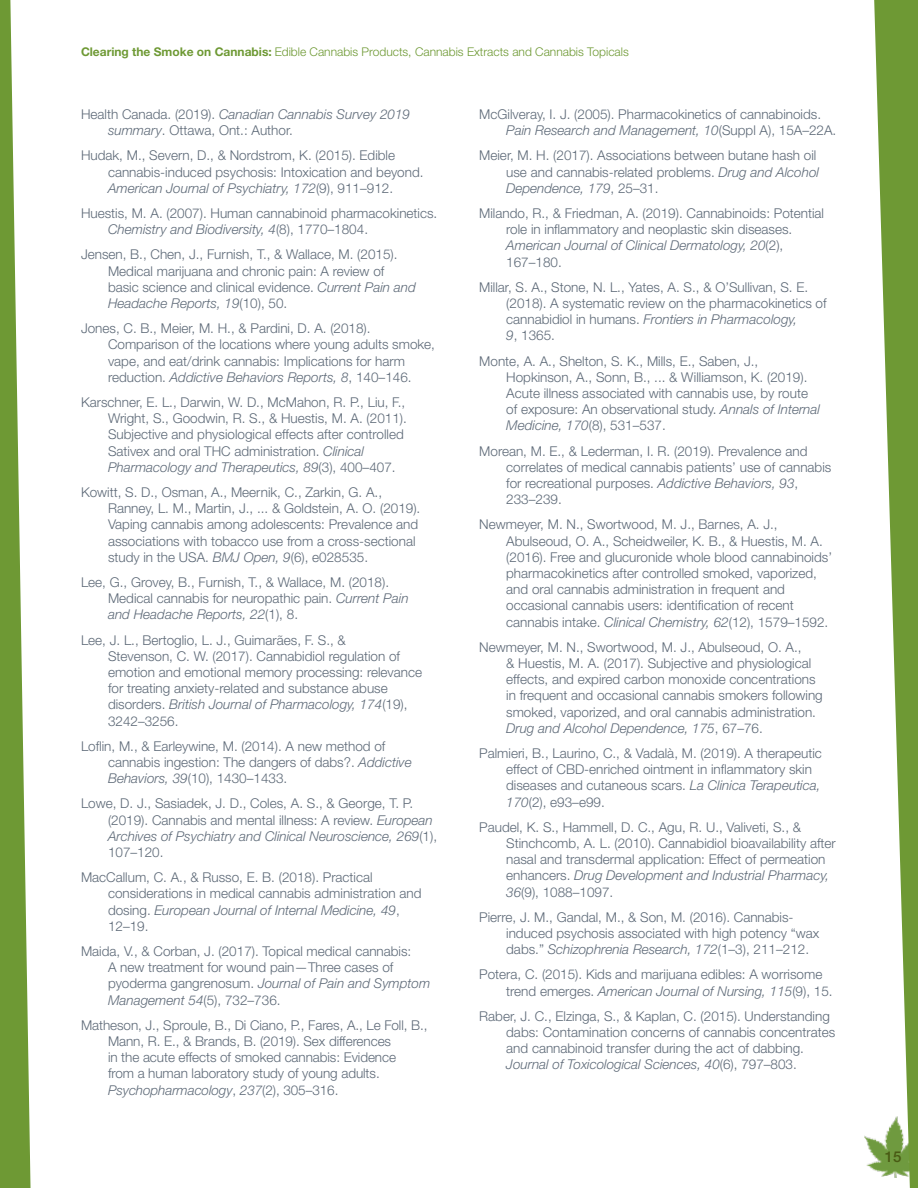
<style>
.page{position:relative;width:918px;height:1188px;background:#fff}
.page>*{position:absolute;margin:0;border:0;box-sizing:border-box;transform-origin:0 0}
.t1{font:500 15px "Helvetica Neue LT Std";color:#495b14}
.CCSA_References{font:300 13.5px/16.2px "Helvetica Neue LT Std";color:#5d6977}
.t2{font:300 12px "Helvetica Neue LT Std";color:#6e9934}
.s1{font-weight:700}
.s2{font-style:italic}
</style>
<div class="page">
<img style="left:864px;top:1135px;width:8px;height:34px">
<svg style="left:872px;top:0;width:46px;height:1188px;fill:#6e9934"></svg>
<svg style="left:0;top:0;width:31px;height:1188px"></svg>
<p class="t2" style="left:81px;top:44px;width:549px"><span class="s1">Clearing the Smoke on Cannabis:</span> Edible Cannabis Products, Cannabis Extracts and Cannabis Topicals</p>
<p class="CCSA_References" style="left:108px;top:106px;width:304px;text-indent:-27px">Health Canada. (2019). <span class="s2">Canadian Cannabis Survey 2019 summary</span>. Ottawa, Ont.: Author.</p>
<p class="CCSA_References" style="left:108px;top:147px;width:317px;text-indent:-27px">Hudak, M., Severn, D., &amp; Nordstrom, K. (2015). Edible cannabis-induced psychosis: Intoxication and beyond.<br><span class="s2">American Journal of Psychiatry, 172</span>(9), 911–912.</p>
<p class="CCSA_References" style="left:108px;top:205px;width:331px;text-indent:-27px">Huestis, M. A. (2007). Human cannabinoid pharmacokinetics.<br><span class="s2">Chemistry and Biodiversity, 4</span>(8), 1770–1804.</p>
<p class="CCSA_References" style="left:108px;top:246px;width:309px;text-indent:-27px">Jensen, B., Chen, J., Furnish, T., &amp; Wallace, M. (2015).<br>Medical marijuana and chronic pain: A review of basic science and clinical evidence. <span class="s2">Current Pain and Headache Reports, 19</span>(10), 50.</p>
<p class="CCSA_References" style="left:108px;top:320px;width:329px;text-indent:-27px">Jones, C. B., Meier, M. H., &amp; Pardini, D. A. (2018).<br>Comparison of the locations where young adults smoke, vape, and eat/drink cannabis: Implications for harm reduction. <span class="s2">Addictive Behaviors Reports, 8</span>, 140–146.</p>
<p class="CCSA_References" style="left:108px;top:394px;width:300px;text-indent:-27px">Karschner, E. L., Darwin, W. D., McMahon, R. P., Liu, F., Wright, S., Goodwin, R. S., &amp; Huestis, M. A. (2011).<br>Subjective and physiological effects after controlled Sativex and oral THC administration. <span class="s2">Clinical Pharmacology and Therapeutics, 89</span>(3), 400–407.</p>
<p class="CCSA_References" style="left:108px;top:484px;width:314px;text-indent:-27px">Kowitt, S. D., Osman, A., Meernik, C., Zarkin, G. A., Ranney, L. M., Martin, J., ... &amp; Goldstein, A. O. (2019).<br>Vaping cannabis among adolescents: Prevalence and associations with tobacco use from a cross-sectional study in the USA. <span class="s2">BMJ Open, 9</span>(6), e028535.</p>
<p class="CCSA_References" style="left:108px;top:574px;width:302px;text-indent:-27px">Lee, G., Grovey, B., Furnish, T., &amp; Wallace, M. (2018).<br>Medical cannabis for neuropathic pain. <span class="s2">Current Pain and Headache Reports, 22</span>(1), 8.</p>
<p class="CCSA_References" style="left:108px;top:631px;width:316px;text-indent:-27px">Lee, J. L., Bertoglio, L. J., Guimarães, F. S., &amp;<br>Stevenson, C. W. (2017). Cannabidiol regulation of emotion and emotional memory processing: relevance for treating anxiety‐related and substance abuse disorders. <span class="s2">British Journal of Pharmacology, 174</span>(19), 3242–3256.</p>
<p class="CCSA_References" style="left:108px;top:738px;width:305px;text-indent:-27px">Loflin, M., &amp; Earleywine, M. (2014). A new method of cannabis ingestion: The dangers of dabs?. <span class="s2">Addictive<br>Behaviors, 39</span>(10), 1430–1433.</p>
<p class="CCSA_References" style="left:108px;top:795px;width:331px;text-indent:-27px">Lowe, D. J., Sasiadek, J. D., Coles, A. S., &amp; George, T. P. (2019). Cannabis and mental illness: A review. <span class="s2">European Archives of Psychiatry and Clinical Neuroscience, 269</span>(1), 107–120.</p>
<p class="CCSA_References" style="left:108px;top:869px;width:315px;text-indent:-27px">MacCallum, C. A., &amp; Russo, E. B. (2018). Practical considerations in medical cannabis administration and dosing. <span class="s2">European Journal of Internal Medicine, 49</span>, 12–19.</p>
<p class="CCSA_References" style="left:108px;top:943px;width:324px;text-indent:-27px">Maida, V., &amp; Corban, J. (2017). Topical medical cannabis:<br>A new treatment for wound pain—Three cases of pyoderma gangrenosum. <span class="s2">Journal of Pain and Symptom Management 54</span>(5), 732–736.</p>
<p class="CCSA_References" style="left:108px;top:1017px;width:321px;text-indent:-27px">Matheson, J., Sproule, B., Di Ciano, P., Fares, A., Le Foll, B., Mann, R. E., &amp; Brands, B. (2019). Sex differences<br>in the acute effects of smoked cannabis: Evidence<br>from a human laboratory study of young adults.<br><span class="s2">Psychopharmacology</span>, <span class="s2">237</span>(2), 305–316.</p>
<p class="CCSA_References" style="left:506px;top:106px;width:332px;text-indent:-27px">McGilveray, I. J. (2005). Pharmacokinetics of cannabinoids.<br><span class="s2">Pain Research and Management, 10</span>(Suppl A), 15A–22A.</p>
<p class="CCSA_References" style="left:506px;top:147px;width:314px;text-indent:-27px">Meier, M. H. (2017). Associations between butane hash oil use and cannabis-related problems. <span class="s2">Drug and Alcohol<br>Dependence, 179</span>, 25–31.</p>
<p class="CCSA_References" style="left:506px;top:205px;width:319px;text-indent:-27px">Milando, R., &amp; Friedman, A. (2019). Cannabinoids: Potential role in inflammatory and neoplastic skin diseases.<br><span class="s2">American Journal of Clinical Dermatology, 20</span>(2), 167–180.</p>
<p class="CCSA_References" style="left:506px;top:279px;width:322px;text-indent:-27px">Millar, S. A., Stone, N. L., Yates, A. S., &amp; O’Sullivan, S. E. (2018). A systematic review on the pharmacokinetics of cannabidiol in humans. <span class="s2">Frontiers in Pharmacology,<br>9</span>, 1365.</p>
<p class="CCSA_References" style="left:506px;top:352px;width:315px;text-indent:-27px">Monte, A. A., Shelton, S. K., Mills, E., Saben, J., Hopkinson, A., Sonn, B., ... &amp; Williamson, K. (2019).<br>Acute illness associated with cannabis use, by route of exposure: An observational study. <span class="s2">Annals of Internal Medicine, 170</span>(8), 531–537.</p>
<p class="CCSA_References" style="left:506px;top:442px;width:327px;text-indent:-27px">Morean, M. E., &amp; Lederman, I. R. (2019). Prevalence and correlates of medical cannabis patients’ use of cannabis for recreational purposes. <span class="s2">Addictive Behaviors, 93</span>, 233–239.</p>
<p class="CCSA_References" style="left:506px;top:516px;width:327px;text-indent:-27px">Newmeyer, M. N., Swortwood, M. J., Barnes, A. J., Abulseoud, O. A., Scheidweiler, K. B., &amp; Huestis, M. A. (2016). Free and glucuronide whole blood cannabinoids’ pharmacokinetics after controlled smoked, vaporized, and oral cannabis administration in frequent and occasional cannabis users: identification of recent cannabis intake. <span class="s2">Clinical Chemistry, 62</span>(12), 1579–1592.</p>
<p class="CCSA_References" style="left:506px;top:639px;width:318px;text-indent:-27px">Newmeyer, M. N., Swortwood, M. J., Abulseoud, O. A.,<br>&amp; Huestis, M. A. (2017). Subjective and physiological effects, and expired carbon monoxide concentrations in frequent and occasional cannabis smokers following smoked, vaporized, and oral cannabis administration.<br><span class="s2">Drug and Alcohol Dependence, 175</span>, 67–76.</p>
<p class="CCSA_References" style="left:506px;top:745px;width:317px;text-indent:-27px">Palmieri, B., Laurino, C., &amp; Vadalà, M. (2019). A therapeutic effect of CBD-enriched ointment in inflammatory skin diseases and cutaneous scars. <span class="s2">La Clinica Terapeutica, 170</span>(2), e93–e99.</p>
<p class="CCSA_References" style="left:506px;top:819px;width:331px;text-indent:-27px">Paudel, K. S., Hammell, D. C., Agu, R. U., Valiveti, S., &amp; Stinchcomb, A. L. (2010). Cannabidiol bioavailability after nasal and transdermal application: Effect of permeation enhancers. <span class="s2">Drug Development and Industrial Pharmacy, 36</span>(9), 1088–1097.</p>
<p class="CCSA_References" style="left:506px;top:909px;width:315px;text-indent:-27px">Pierre, J. M., Gandal, M., &amp; Son, M. (2016). Cannabis&shy;induced psychosis associated with high potency “wax dabs.” <span class="s2">Schizophrenia Research, 172</span>(1–3), 211–212.</p>
<p class="CCSA_References" style="left:506px;top:966px;width:328px;text-indent:-27px">Potera, C. (2015). Kids and marijuana edibles: A worrisome trend emerges. <span class="s2">American Journal of Nursing, 115</span>(9), 15.</p>
<p class="CCSA_References" style="left:506px;top:1008px;width:331px;text-indent:-27px">Raber, J. C., Elzinga, S., &amp; Kaplan, C. (2015). Understanding dabs: Contamination concerns of cannabis concentrates and cannabinoid transfer during the act of dabbing.<br><span class="s2">Journal of Toxicological Sciences, 40</span>(6), 797–803.</p>
<p class="t1" style="left:885px;top:1148px;width:18px">15</p>
</div>
